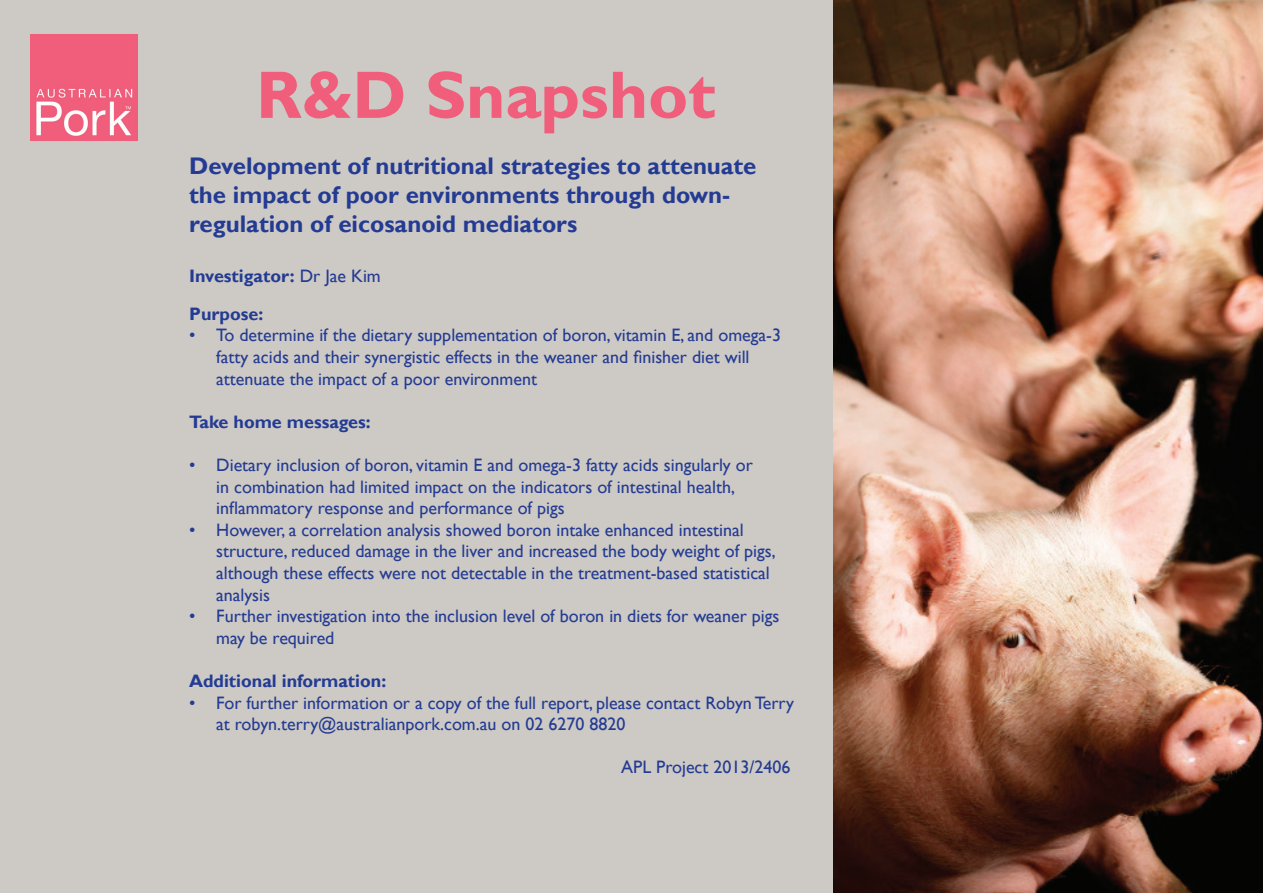
<style>
.page{position:relative;width:1263px;height:893px;background:#fff}
.page>*{position:absolute;margin:0;border:0;box-sizing:border-box;transform-origin:0 0}
.t1{font:700 67.5px "Gill Sans";color:#f05e7b}
.t2{font:700 24px/28.8px "Gill Sans";color:#233b93}
.t3{font:18px/21.6px "Gill Sans";color:#233b93}
.t4{font:700 18px/37.8px "Gill Sans";color:#233b93}
.s1{font-weight:400}
</style>
<div class="page">
<div style="left:0;top:0;width:942px;height:893px;background:#cdc9c4"></div>
<img style="left:31px;top:34px;width:106px;height:106px">
<img style="left:833px;top:0;width:430px;height:893px">
<h1 class="t1" style="left:256px;top:54px;width:461px">R&amp;D Snapshot</h1>
<h2 class="t2" style="left:189px;top:152px;width:569px">Development of nutritional strategies to attenuate the impact of poor environments through down&shy;regulation of eicosanoid mediators</h2>
<p class="t4" style="left:189px;top:257px;width:193px">Investigator: <span class="s1">Dr Jae Kim<br></span>Purpose:</p>
<p class="t3" style="left:216px;top:325px;width:566px;text-indent:-27px">• To determine if the dietary supplementation of boron, vitamin E, and omega-3 fatty acids and their synergistic effects in the weaner and finisher diet will attenuate the impact of a poor environment</p>
<p class="t4" style="left:189px;top:403px;width:183px">Take home messages:</p>
<p class="t3" style="left:216px;top:454px;width:538px;text-indent:-27px">• Dietary inclusion of boron, vitamin E and omega-3 fatty acids singularly or in combination had limited impact on the indicators of intestinal health, inflammatory response and performance of pigs</p>
<p class="t3" style="left:216px;top:519px;width:561px;text-indent:-27px">• However, a correlation analysis showed boron intake enhanced intestinal structure, reduced damage in the liver and increased the body weight of pigs, although these effects were not detectable in the treatment-based statistical analysis</p>
<p class="t3" style="left:216px;top:606px;width:565px;text-indent:-27px">• Further investigation into the inclusion level of boron in diets for weaner pigs may be required</p>
<p class="t4" style="left:189px;top:662px;width:198px">Additional information:</p>
<p class="t3" style="left:216px;top:692px;width:579px;text-indent:-27px">• For further information or a copy of the full report, please contact Robyn Terry at robyn.terry@australianpork.com.au on 02 6270 8820</p>
<p class="t3" style="left:621px;top:757px;width:171px">APL Project 2013/2406</p>
</div>
